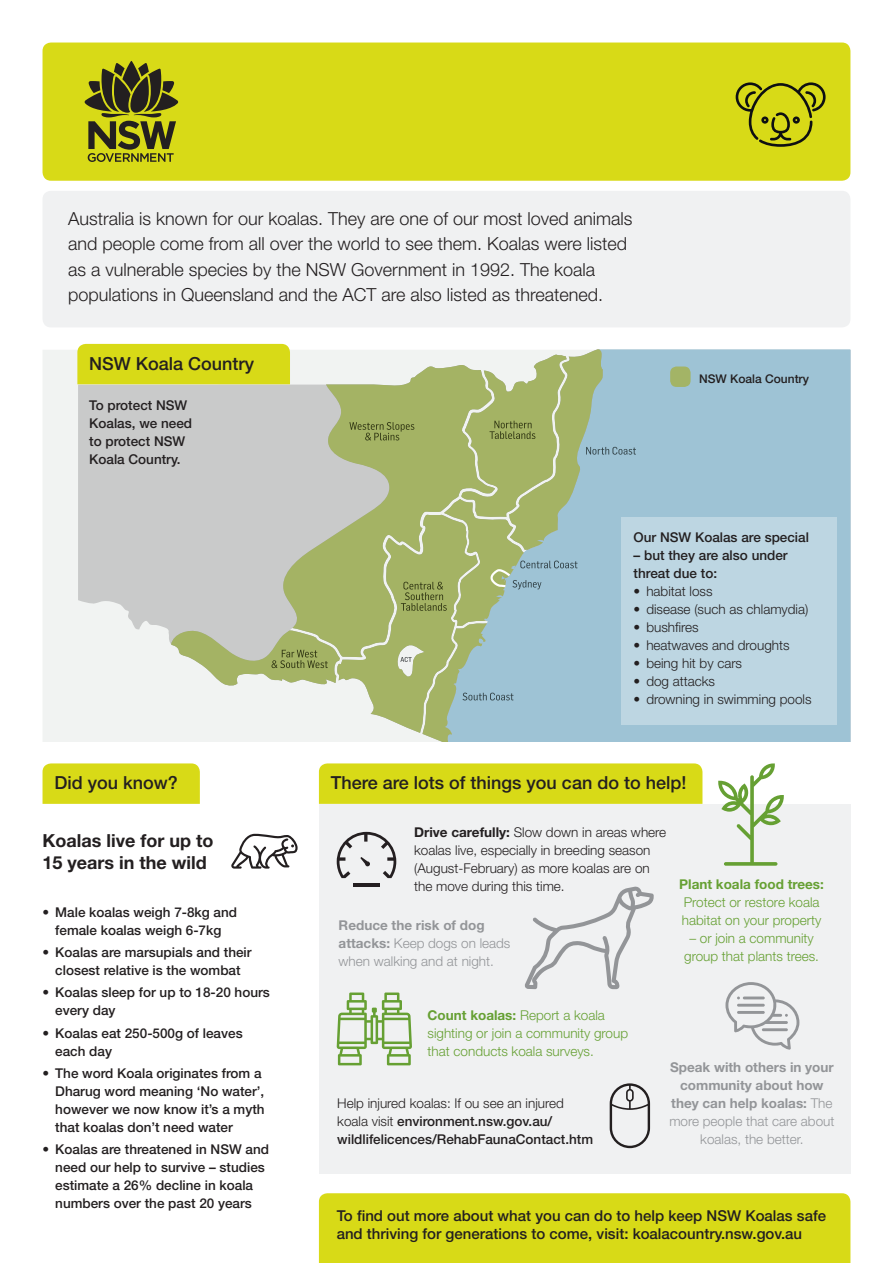
<style>
.page{position:relative;width:893px;height:1263px;background:#fff}
.page>*{position:absolute;margin:0;border:0;box-sizing:border-box;transform-origin:0 0}
.t1{font:300 18px/25.5px "Helvetica Neue LT Std";color:#231f20}
.t2{font:500 18px "Helvetica Neue LT Std";color:#231f20}
.Main_copy{font:700 18px/22.5px "Helvetica Neue LT Std";color:#231f20}
.t3{font:500 15px/18px "Helvetica Neue LT Std";color:#231f20}
.Main_copy-2{font:500 13.5px/18px "Helvetica Neue LT Std";color:#231f20}
.Main_copy-3{font:300 13.5px/18px "Helvetica Neue LT Std";color:#231f20}
.Main_copy-4{font:300 13.5px/18px "Helvetica Neue LT Std";color:#66a033}
.Main_copy-5{font:700 13.5px/18px "Helvetica Neue LT Std";color:#939598;text-align:center}
.Main_copy-6{font:300 13.5px/18px "Helvetica Neue LT Std";color:#939598}
.Main_copy-7{font:500 12px "Helvetica Neue LT Std";color:#231f20}
.s1{font-weight:700}
.s2{font-weight:300}
</style>
<div class="page">
<div style="left:43px;top:43px;width:807px;height:138px;background:#d8da17;border-radius:9px"></div>
<div style="left:43px;top:191px;width:807px;height:136px;background:#f0f1f2;border-radius:9px"></div>
<div style="left:43px;top:350px;width:34px;height:392px;background:#f1f3f2"></div>
<div style="left:636px;top:350px;width:214px;height:392px;background:#9ec3d5"></div>
<div style="left:319px;top:804px;width:531px;height:370px;background:#f0f1f2"></div>
<svg style="left:736px;top:82px;width:90px;height:65px"></svg>
<svg style="left:77px;top:344px;width:559px;height:398px"></svg>
<div style="left:43px;top:763px;width:157px;height:41px;background:#d8da17"></div>
<div style="left:319px;top:763px;width:383px;height:41px;background:#d8da17"></div>
<div style="left:319px;top:1193px;width:531px;height:70px;background:#d8da17"></div>
<div style="left:621px;top:517px;width:216px;height:208px;background:#bdd6e2"></div>
<svg style="left:231px;top:834px;width:67px;height:35px"></svg>
<svg style="left:718px;top:763px;width:66px;height:103px"></svg>
<svg style="left:337px;top:832px;width:59px;height:46px"></svg>
<hr style="left:353px;top:883px;width:27px;height:4px;background:#241f21">
<svg style="left:525px;top:886px;width:129px;height:103px"></svg>
<svg style="left:337px;top:992px;width:75px;height:73px"></svg>
<svg style="left:725px;top:982px;width:74px;height:68px"></svg>
<hr style="left:743px;top:996px;width:22px;height:3px;background:#939598">
<hr style="left:737px;top:1004px;width:28px;height:3px;background:#939598">
<hr style="left:737px;top:1011px;width:28px;height:3px;background:#939598">
<hr style="left:762px;top:1028px;width:26px;height:3px;background:#939598">
<div style="left:670px;top:366px;width:21px;height:21px;background:#a3b466;border-radius:6px"></div>
<svg style="left:610px;top:1083px;width:40px;height:65px"></svg>
<svg style="left:85px;top:61px;width:93px;height:101px"></svg>
<p class="t1" style="left:68px;top:205px;width:566px">Australia is known for our koalas. They are one of our most loved animals and people come from all over the world to see them. Koalas were listed as a vulnerable species by the NSW Government in 1992. The koala populations in Queensland and the ACT are also listed as threatened.</p>
<p class="t2" style="left:89px;top:353px;width:167px">NSW Koala Country</p>
<p class="Main_copy-2" style="left:89px;top:396px;width:104px">To protect NSW<br>Koalas, we need to protect NSW<br>Koala Country.</p>
<p class="Main_copy-7" style="left:699px;top:371px;width:112px">NSW Koala Country</p>
<p class="Main_copy-2" style="left:634px;top:528px;width:177px">Our NSW Koalas are special</p>
<p class="Main_copy-2" style="left:634px;top:546px;width:156px">– but they are also under threat due to:</p>
<p class="Main_copy-3" style="left:634px;top:581px;width:81px">• habitat loss</p>
<p class="Main_copy-3" style="left:634px;top:599px;width:176px">• disease (such as chlamydia)</p>
<p class="Main_copy-3" style="left:634px;top:617px;width:66px">• bushfires</p>
<p class="Main_copy-3" style="left:634px;top:635px;width:158px">• heatwaves and droughts</p>
<p class="Main_copy-3" style="left:634px;top:653px;width:110px">• being hit by cars</p>
<p class="Main_copy-3" style="left:634px;top:671px;width:83px">• dog attacks</p>
<p class="Main_copy-3" style="left:634px;top:689px;width:180px">• drowning in swimming pools</p>
<p class="t2" style="left:54px;top:772px;width:125px">Did you know?</p>
<p class="t2" style="left:331px;top:772px;width:357px">There are lots of things you can do to help!</p>
<p class="Main_copy" style="left:43px;top:828px;width:172px">Koalas live for up to<br>15 years in the wild</p>
<p class="Main_copy-2" style="left:43px;top:903px;width:196px;text-align:center">• Male koalas weigh 7-8kg and female koalas weigh 6-7kg</p>
<p class="Main_copy-2" style="left:43px;top:943px;width:211px;text-align:center">• Koalas are marsupials and their closest relative is the wombat</p>
<p class="Main_copy-2" style="left:55px;top:983px;width:216px;text-indent:-13px">• Koalas sleep for up to 18-20 hours every day</p>
<p class="Main_copy-2" style="left:55px;top:1024px;width:189px;text-indent:-13px">• Koalas eat 250-500g of leaves each day</p>
<p class="Main_copy-2" style="left:55px;top:1064px;width:211px;text-indent:-13px">• The word Koala originates from a<br>Dharug word meaning ‘No water’, however we now know it’s a myth that koalas don’t need water</p>
<p class="Main_copy-2" style="left:55px;top:1140px;width:215px;text-indent:-13px">• Koalas are threatened in NSW and need our help to survive – studies estimate a 26% decline in koala numbers over the past 20 years</p>
<p class="Main_copy-3" style="left:414px;top:823px;width:254px"><span class="s1">Drive carefully:</span> Slow down in areas where koalas live, especially in breeding season (August-February) as more koalas are on the move during this time.</p>
<p class="Main_copy-6" style="left:339px;top:916px;width:173px"><span class="s1">Reduce the risk of dog attacks:</span> Keep dogs on leads when walking and at night.</p>
<p class="Main_copy-4" style="left:679px;top:875px;width:146px"><span class="s1">Plant koala food trees:<br></span>Protect or restore koala habitat on your property</p>
<p class="Main_copy-4" style="left:684px;top:929px;width:136px;text-align:center">– or join a community group that plants trees.</p>
<p class="Main_copy-4" style="left:428px;top:1006px;width:202px"><span class="s1">Count koalas:</span> Report a koala sighting or join a community group that conducts koala surveys.</p>
<p class="Main_copy-2" style="left:337px;top:1094px;width:257px"><span class="s2">Help injured koalas: If ou see an injured koala visit</span> environment.nsw.gov.au/ wildlifelicences/RehabFaunaContact.htm</p>
<p class="Main_copy-5" style="left:669px;top:1058px;width:167px">Speak with others in your community about how they can help koalas: <span class="s2">The more people that care about koalas, the better.</span></p>
<p class="t3" style="left:337px;top:1206px;width:491px">To find out more about what you can do to help keep NSW Koalas safe and thriving for generations to come, visit: koalacountry.nsw.gov.au</p>
</div>
